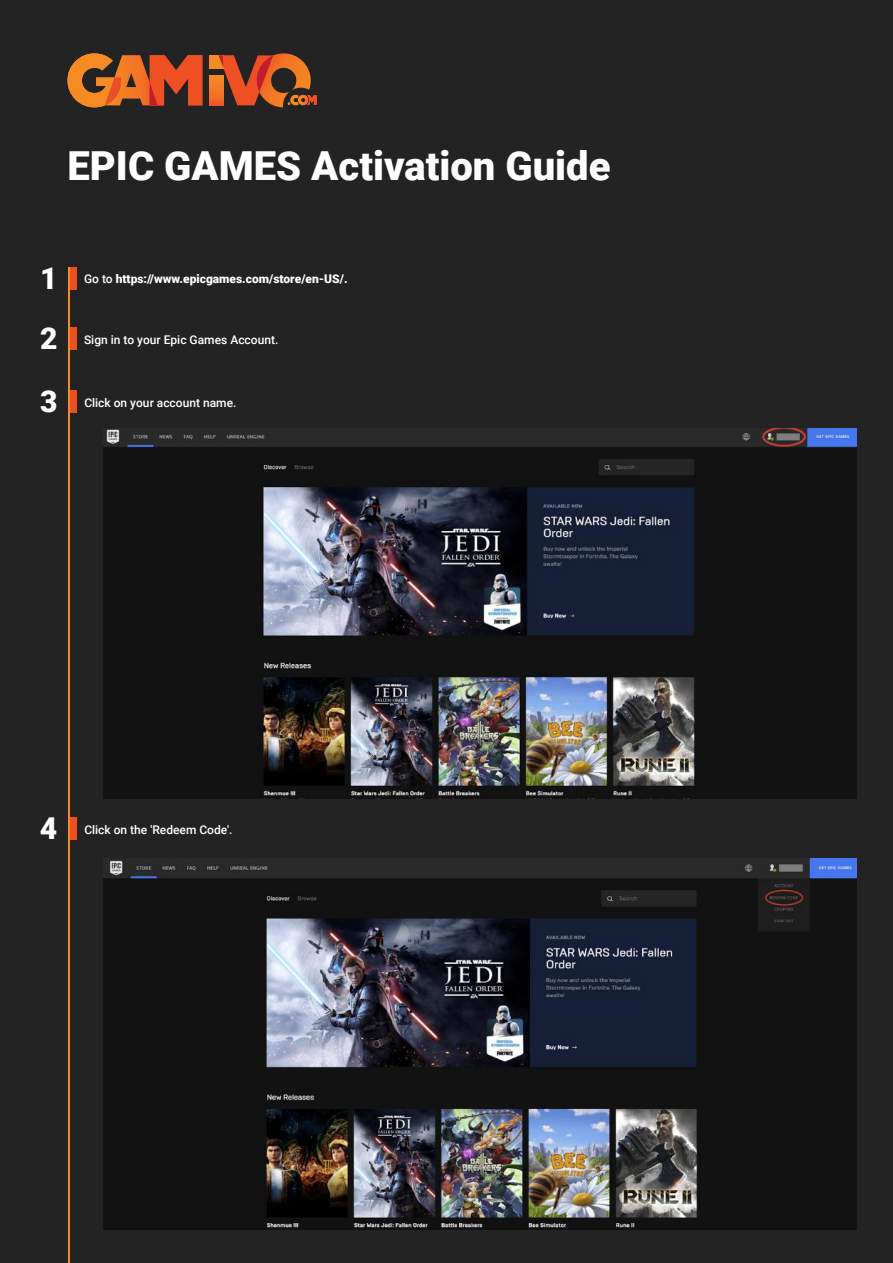
<style>
.page{position:relative;width:893px;height:1263px;background:#fff}
.page>*{position:absolute;margin:0;border:0;box-sizing:border-box;transform-origin:0 0}
.t1{font:900 40.05px "Roboto";color:#fff}
.t2{font:900 30.15px "Roboto";color:#fff}
.t3{font:500 12px "Roboto";color:#fff}
.t4{font:900 12px "Roboto";color:#fff}
.s1{font-weight:500}
</style>
<div class="page">
<img style="left:0;top:0;width:892px;height:1263px">
<div style="left:209px;top:55px;width:14px;height:13px;background:#f58b22"></div>
<svg style="left:209px;top:75px;width:9px;height:30px"></svg>
<svg style="left:218px;top:53px;width:99px;height:54px;background:#974623"></svg>
<svg style="left:68px;top:53px;width:134px;height:54px;background:#b05423"></svg>
<hr style="left:68px;top:267px;width:2px;height:996px;background:#f58b22">
<div style="left:70px;top:267px;width:7px;height:23px;background:#ef5023"></div>
<div style="left:70px;top:328px;width:7px;height:22px;background:#ef5023"></div>
<div style="left:70px;top:390px;width:7px;height:23px;background:#ef5023"></div>
<div style="left:70px;top:817px;width:7px;height:23px;background:#ef5023"></div>
<img style="left:104px;top:429px;width:752px;height:370px">
<h1 class="t1" style="left:68px;top:138px;width:545px">EPIC GAMES Activation Guide</h1>
<h2 class="t2" style="left:40px;top:257px;width:19px">1</h2>
<p class="t4" style="left:84px;top:271px;width:265px"><span class="s1">Go to</span> https://www.epicgames.com/store/en-US/.</p>
<h2 class="t2" style="left:40px;top:317px;width:19px">2</h2>
<p class="t3" style="left:84px;top:331px;width:196px">Sign in to your Epic Games Account.</p>
<h2 class="t2" style="left:40px;top:380px;width:19px">3</h2>
<p class="t3" style="left:84px;top:394px;width:154px">Click on your account name.</p>
<h2 class="t2" style="left:40px;top:807px;width:19px">4</h2>
<p class="t3" style="left:84px;top:822px;width:150px">Click on the 'Redeem Code'.</p>
</div>
